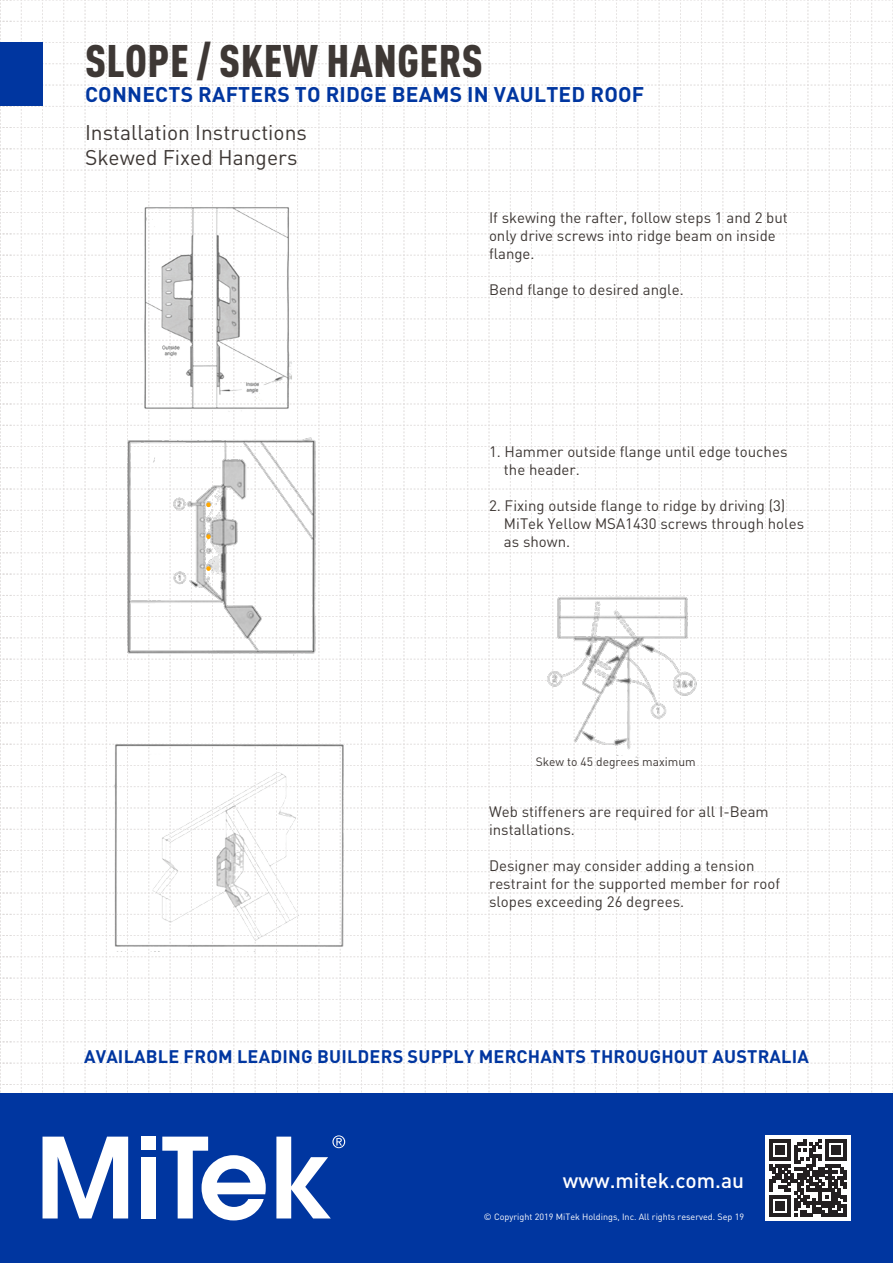
<style>
.page{position:relative;width:893px;height:1263px;background:#fff}
.page>*{position:absolute;margin:0;border:0;box-sizing:border-box;transform-origin:0 0}
.t1{font:900 condensed 45px "DIN Pro";letter-spacing:.01em;color:#3e3835}
.Align_Left{font:21px "DIN Pro";color:#3e3835}
.t2{font:700 21px "DIN Pro";letter-spacing:.01em;color:#0036a0}
.t3{font:500 21px "DIN Pro";color:#fff}
.t4{font:700 18px "DIN Pro";letter-spacing:.01em;color:#0036a0}
.Align_Left-2{font:15px/18px "DIN Pro";color:#3e3835}
.Align_Left-3{font:12px "DIN Pro";color:#3e3835}
.t5{font:9px "DIN Pro";color:#fff}
</style>
<div class="page">
<div style="left:0;top:1093px;width:893px;height:170px;background:#0036a0"></div>
<div style="left:0;top:43px;width:43px;height:63px;background:#0036a0"></div>
<div style="left:765px;top:1135px;width:85px;height:85px;background:#fff"></div>
<svg style="left:769px;top:1139px;width:78px;height:77px"></svg>
<img style="left:71px;top:195px;width:299px;height:235px">
<img style="left:119px;top:431px;width:205px;height:233px">
<svg style="left:206px;top:502px;width:5px;height:5px"></svg>
<svg style="left:206px;top:534px;width:5px;height:5px"></svg>
<svg style="left:206px;top:566px;width:5px;height:5px"></svg>
<img style="left:109px;top:732px;width:246px;height:226px">
<img style="left:525px;top:573px;width:191px;height:193px">
<svg style="left:276px;top:1135px;width:69px;height:83px"></svg>
<svg style="left:43px;top:1136px;width:85px;height:82px"></svg>
<div style="left:141px;top:1136px;width:15px;height:14px;background:#fff"></div>
<div style="left:141px;top:1157px;width:15px;height:61px;background:#fff"></div>
<svg style="left:162px;top:1136px;width:104px;height:84px"></svg>
<h1 class="t1" style="left:85px;top:27px;width:399px">SLOPE / SKEW HANGERS</h1>
<h2 class="t2" style="left:85px;top:78px;width:561px">CONNECTS RAFTERS TO RIDGE BEAMS IN VAULTED ROOF</h2>
<p class="Align_Left" style="left:85px;top:116px;width:223px">Installation Instructions</p>
<p class="Align_Left" style="left:85px;top:141px;width:214px">Skewed Fixed Hangers</p>
<p class="Align_Left-2" style="left:489px;top:208px;width:300px">If skewing the rafter, follow steps 1 and 2 but only drive screws into ridge beam on inside flange.</p>
<p class="Align_Left-2" style="left:489px;top:280px;width:196px">Bend flange to desired angle.</p>
<p class="Align_Left-2" style="left:504px;top:442px;width:285px;text-indent:-15px">1. Hammer outside flange until edge touches the header.</p>
<p class="Align_Left-2" style="left:504px;top:496px;width:302px;text-indent:-15px">2. Fixing outside flange to ridge by driving (3)<br>MiTek Yellow MSA1430 screws through holes as shown.</p>
<p class="Align_Left-3" style="left:536px;top:752px;width:161px">Skew to 45 degrees maximum</p>
<p class="Align_Left-2" style="left:489px;top:802px;width:281px">Web stiffeners are required for all I-Beam installations.</p>
<p class="Align_Left-2" style="left:489px;top:856px;width:293px">Designer may consider adding a tension restraint for the supported member for roof slopes exceeding 26 degrees.</p>
<p class="t4" style="left:84px;top:1042px;width:726px">AVAILABLE FROM LEADING BUILDERS SUPPLY MERCHANTS THROUGHOUT AUSTRALIA</p>
<h2 class="t3" style="left:563px;top:1164px;width:183px">www.mitek.com.au</h2>
<p class="t5" style="left:484px;top:1210px;width:262px">© Copyright 2019 MiTek Holdings, Inc. All rights reserved. Sep 19</p>
</div>
